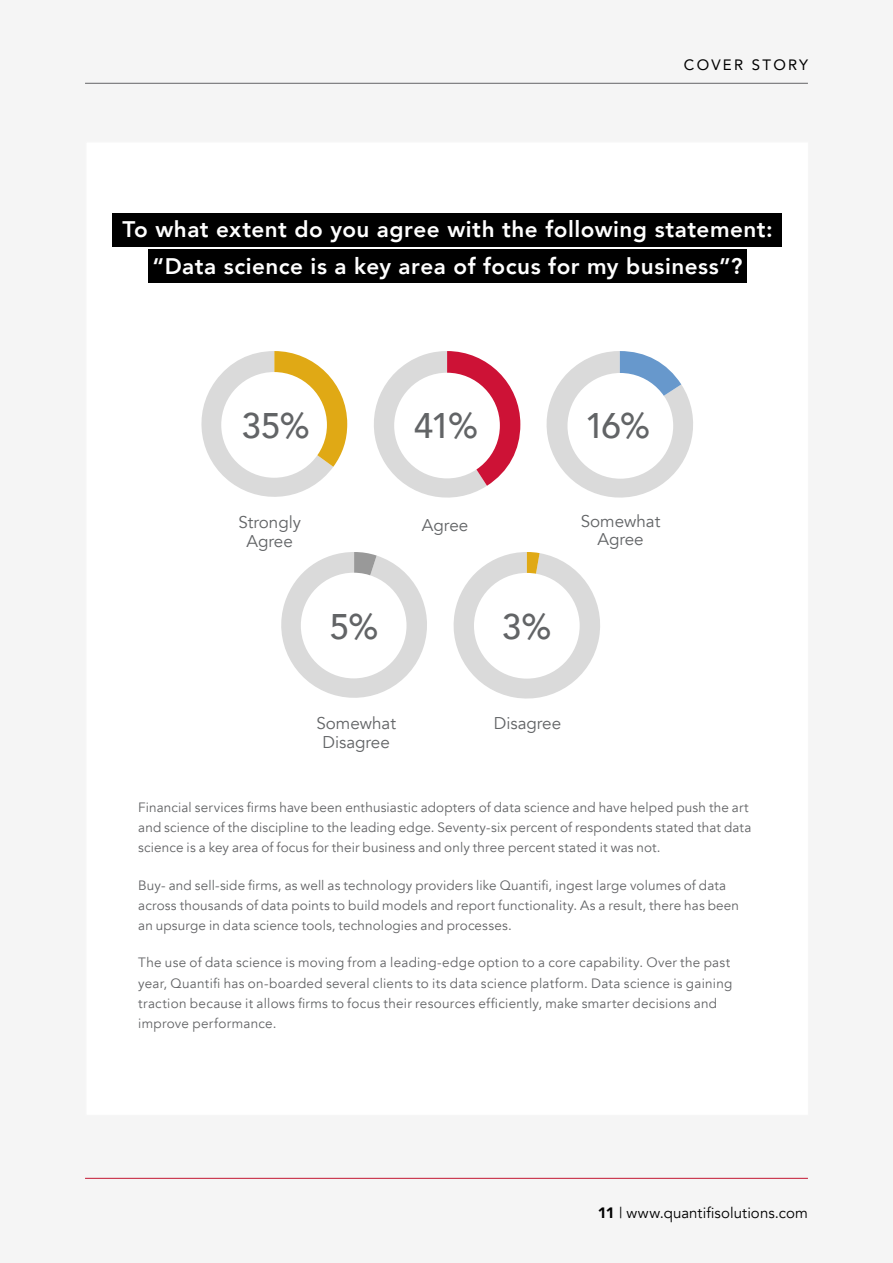
<style>
.page{position:relative;width:893px;height:1263px;background:#f5f5f5}
.page>*{position:absolute;margin:0;border:0;box-sizing:border-box;transform-origin:0 0}
.t1{font:500 35.55px "Avenir";color:#626466}
.t2{font:800 22.5px/37.5px "Avenir";letter-spacing:.02em;color:#fff;text-align:center}
.t3{font:16.95px/18.6px "Avenir";color:#626466;text-align:center}
.t4{font:15px "Avenir";letter-spacing:.005em;color:#000}
.t5{font:15px "Avenir";letter-spacing:.15em;color:#000}
.t6{font:13.5px/20.2px "Avenir";letter-spacing:.015em;color:#636466}
.s1{font-weight:900}
</style>
<div class="page">
<div style="left:85px;top:141px;width:724px;height:975px;background:#fff"></div>
<svg style="left:201px;top:351px;width:146px;height:146px"></svg>
<div style="left:221px;top:372px;width:106px;height:106px;background:#fff;border-radius:50%"></div>
<svg style="left:374px;top:351px;width:146px;height:147px"></svg>
<div style="left:394px;top:373px;width:106px;height:105px;background:#fff;border-radius:50%"></div>
<svg style="left:546px;top:351px;width:147px;height:147px"></svg>
<div style="left:567px;top:373px;width:106px;height:106px;background:#fff;border-radius:50%"></div>
<svg style="left:281px;top:552px;width:146px;height:146px"></svg>
<div style="left:301px;top:573px;width:105px;height:105px;background:#fff;border-radius:50%"></div>
<svg style="left:453px;top:552px;width:147px;height:147px"></svg>
<div style="left:474px;top:573px;width:106px;height:106px;background:#fff;border-radius:50%"></div>
<hr style="left:85px;top:83px;width:723px;height:1px;background:#636466">
<hr style="left:85px;top:1178px;width:723px;height:1px;background:#c31632">
<div style="left:148px;top:250px;width:599px;height:33px;background:#000"></div>
<div style="left:112px;top:213px;width:669px;height:33px;background:#000"></div>
<p class="t5" style="left:684px;top:56px;width:125px">COVER STORY</p>
<h2 class="t2" style="left:123px;top:212px;width:652px">To what extent do you agree with the following statement: “Data science is a key area of focus for my business”?</h2>
<h1 class="t1" style="left:241px;top:410px;width:70px">35%</h1>
<p class="t3" style="left:238px;top:515px;width:64px">Strongly<br>Agree</p>
<h1 class="t1" style="left:330px;top:611px;width:50px">5%</h1>
<h1 class="t1" style="left:414px;top:410px;width:66px">41%</h1>
<p class="t3" style="left:422px;top:517px;width:48px">Agree</p>
<h1 class="t1" style="left:502px;top:611px;width:51px">3%</h1>
<h1 class="t1" style="left:585px;top:410px;width:67px">16%</h1>
<p class="t3" style="left:581px;top:513px;width:81px">Somewhat<br>Agree</p>
<p class="t3" style="left:316px;top:716px;width:81px">Somewhat<br>Disagree</p>
<p class="t3" style="left:494px;top:716px;width:69px">Disagree</p>
<p class="t6" style="left:138px;top:797px;width:615px">Financial services firms have been enthusiastic adopters of data science and have helped push the art and science of the discipline to the leading edge. Seventy-six percent of respondents stated that data science is a key area of focus for their business and only three percent stated it was not.</p>
<p class="t6" style="left:138px;top:875px;width:602px">Buy- and sell-side firms, as well as technology providers like Quantifi, ingest large volumes of data across thousands of data points to build models and report functionality. As a result, there has been an upsurge in data science tools, technologies and processes.</p>
<p class="t6" style="left:138px;top:953px;width:596px">The use of data science is moving from a leading-edge option to a core capability. Over the past year, Quantifi has on-boarded several clients to its data science platform. Data science is gaining traction because it allows firms to focus their resources efficiently, make smarter decisions and improve performance.</p>
<p class="t4" style="left:598px;top:1204px;width:212px"><span class="s1">11</span> | www.quantifisolutions.com</p>
</div>
